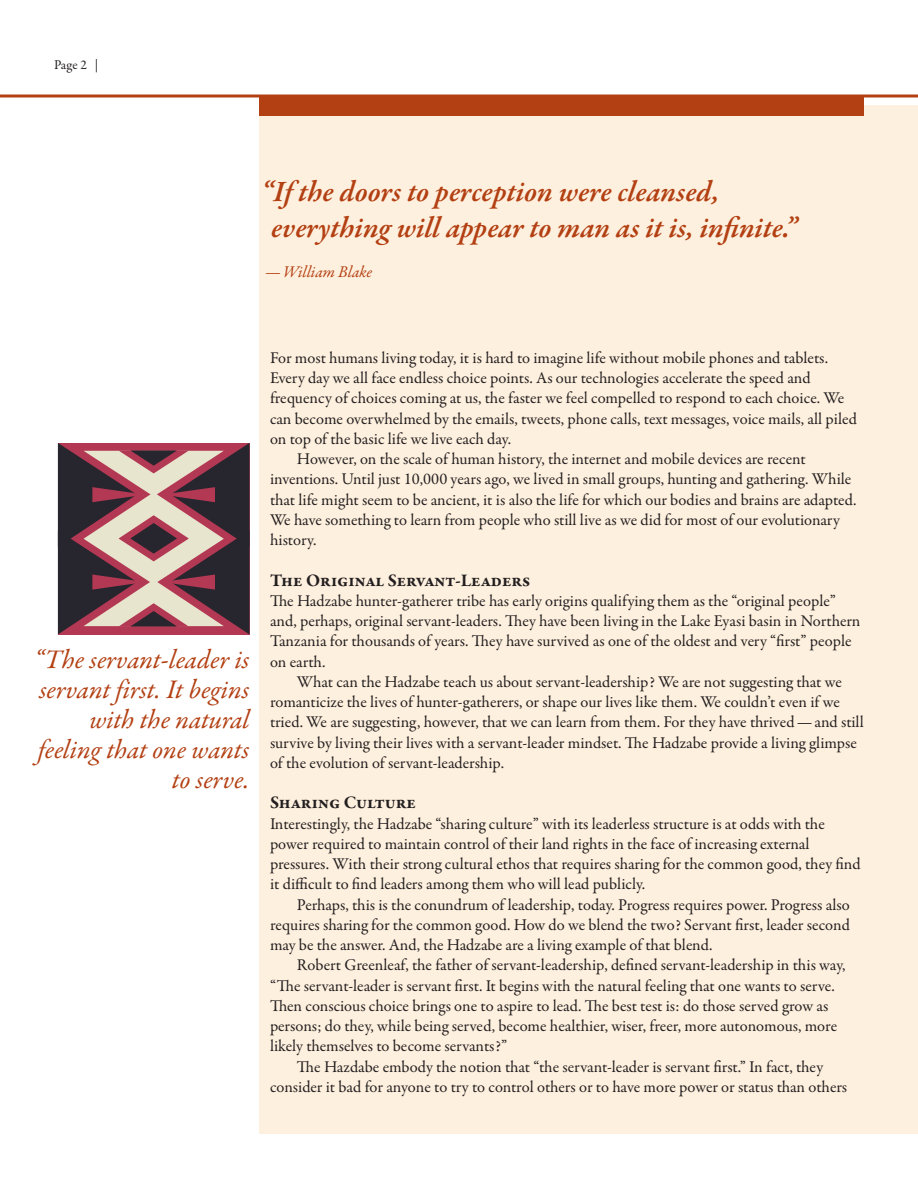
<style>
.page{position:relative;width:918px;height:1188px;background:#fff}
.page>*{position:absolute;margin:0;border:0;box-sizing:border-box;transform-origin:0 0}
.t1{font:italic 600 30px/36px "Garamond Premr Pro";letter-spacing:-.005em;color:#b34013}
.t2{font:italic 27px/30px "Garamond Premr Pro";letter-spacing:-.005em;color:#b34013;text-align:right}
.t3{font:700 18px "Garamond Premr Pro";letter-spacing:-.01em;color:#231f20}
.t4{font:16.5px/20.2px "Garamond Premr Pro";color:#231f20}
.t5{font:italic 16.5px "Garamond Premr Pro";color:#b34013}
.t6{font:13.5px "Garamond Premr Pro";color:#231f20}
</style>
<div class="page">
<div style="left:259px;top:106px;width:659px;height:1028px;background:#fef0de"></div>
<svg style="left:0;top:94px;width:918px;height:4px;background:#c56f4d"></svg>
<div style="left:259px;top:96px;width:605px;height:20px;background:#b34013"></div>
<svg style="left:58px;top:443px;width:191px;height:192px;background:#835d63"></svg>
<p class="t6" style="left:54px;top:57px;width:46px">Page 2 |</p>
<h1 class="t1" style="left:271px;top:175px;width:528px;text-indent:-10px">“If the doors to perception were cleansed, everything will appear to man as it is, infinite.”</h1>
<p class="t5" style="left:265px;top:261px;width:109px">—William Blake</p>
<h2 class="t2" style="left:34px;top:646px;width:217px">“The servant-leader is servant first. It begins with the natural feeling that one wants to serve.</h2>
<p class="t4" style="left:270px;top:348px;width:560px">For most humans living today, it is hard to imagine life without mobile phones and tablets.</p>
<p class="t4" style="left:270px;top:368px;width:542px">Every day we all face endless choice points. As our technologies accelerate the speed and</p>
<p class="t4" style="left:270px;top:389px;width:576px">frequency of choices coming at us, the faster we feel compelled to respond to each choice. We</p>
<p class="t4" style="left:270px;top:409px;width:588px">can become overwhelmed by the emails, tweets, phone calls, text messages, voice mails, all piled</p>
<p class="t4" style="left:270px;top:429px;width:243px">on top of the basic life we live each day.</p>
<p class="t4" style="left:297px;top:449px;width:510px">However, on the scale of human history, the internet and mobile devices are recent</p>
<p class="t4" style="left:270px;top:470px;width:583px">inventions. Until just 10,000 years ago, we lived in small groups, hunting and gathering. While</p>
<p class="t4" style="left:270px;top:490px;width:588px">that life might seem to be ancient, it is also the life for which our bodies and brains are adapted.</p>
<p class="t4" style="left:270px;top:510px;width:572px">We have something to learn from people who still live as we did for most of our evolutionary</p>
<p class="t4" style="left:270px;top:530px;width:48px">history.</p>
<p class="t3" style="left:270px;top:569px;width:262px">The Original Servant-Leaders</p>
<p class="t4" style="left:270px;top:591px;width:592px">The Hadzabe hunter-gatherer tribe has early origins qualifying them as the “original people” and, perhaps, original servant-leaders. They have been living in the Lake Eyasi basin in Northern Tanzania for thousands of years. They have survived as one of the oldest and very “first” people on earth.</p>
<p class="t4" style="left:270px;top:672px;width:595px;text-indent:27px">What can the Hadzabe teach us about servant-leadership? We are not suggesting that we romanticize the lives of hunter-gatherers, or shape our lives like them. We couldn’t even if we tried. We are suggesting, however, that we can learn from them. For they have thrived—and still survive by living their lives with a servant-leader mindset. The Hadzabe provide a living glimpse of the evolution of servant-leadership.</p>
<p class="t3" style="left:270px;top:792px;width:148px">Sharing Culture</p>
<p class="t4" style="left:270px;top:814px;width:592px">Interestingly, the Hadzabe “sharing culture” with its leaderless structure is at odds with the power required to maintain control of their land rights in the face of increasing external pressures. With their strong cultural ethos that requires sharing for the common good, they find it difficult to find leaders among them who will lead publicly.</p>
<p class="t4" style="left:270px;top:895px;width:582px;text-align:justify;text-indent:27px">Perhaps, this is the conundrum of leadership, today. Progress requires power. Progress also requires sharing for the common good. How do we blend the two? Servant first, leader second may be the answer. And, the Hadzabe are a living example of that blend.</p>
<p class="t4" style="left:270px;top:956px;width:577px;text-indent:27px">Robert Greenleaf, the father of servant-leadership, defined servant-leadership in this way, “The servant-leader is servant first. It begins with the natural feeling that one wants to serve.<br>Then conscious choice brings one to aspire to lead. The best test is: do those served grow as persons; do they, while being served, become healthier, wiser, freer, more autonomous, more likely themselves to become servants?”</p>
<p class="t4" style="left:270px;top:1057px;width:579px;text-align:center">The Hazdabe embody the notion that “the servant-leader is servant first.” In fact, they consider it bad for anyone to try to control others or to have more power or status than others</p>
</div>
